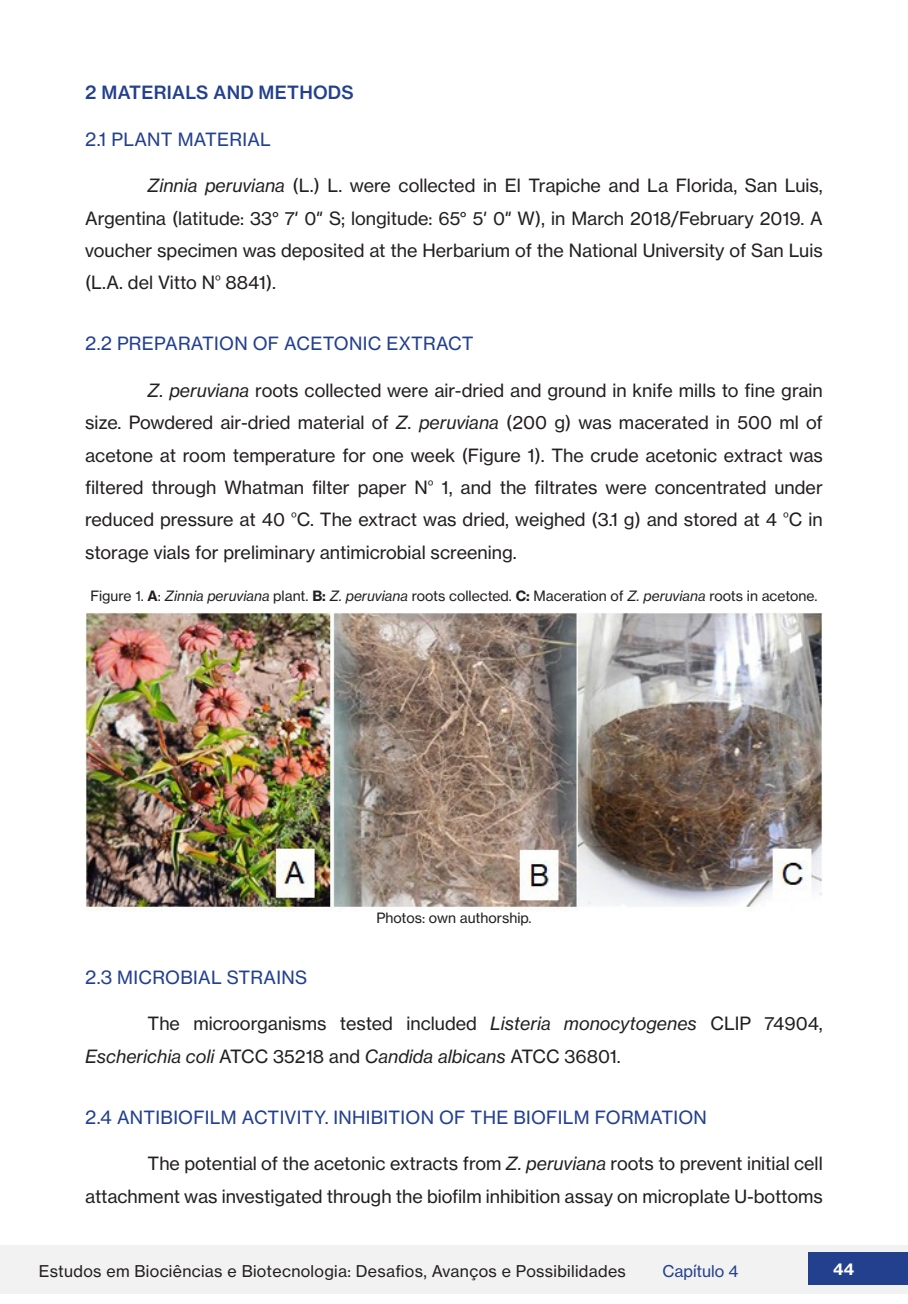
<style>
.page{position:relative;width:908px;height:1304px;background:#fff}
.page>*{position:absolute;margin:0;border:0;box-sizing:border-box;transform-origin:0 0}
.CORPO_DO_TEXTO_ATUAL{font:18px/32.4px "N Haas Grotesk TX Pro 55 Rg";color:#231f20;text-align:justify}
.SUBTITULOS{font:18px "N Haas Grotesk TX Pro 55 Rg";letter-spacing:.015em;color:#23408f}
.TÍTULOS_DO_CORPO_DO{font:18px "N Haas Grotesk TX Pro 65 Md";letter-spacing:.015em;color:#23408f}
.t1{font:16px "N Haas Grotesk TX Pro 55 Rg";letter-spacing:.02em;color:#231f20}
.t2{font:16px "N Haas Grotesk TX Pro 55 Rg";color:#23408f}
.t3{font:16px "N Haas Grotesk TX Pro 75 Bd";color:#fff}
.LEGENDAS_DE_TABELAS{font:14px "N Haas Grotesk TX Pro 55 Rg";color:#231f20}
.s1{font-family:"N Haas Grotesk TX Pro 56 It"}
.s2{font-family:"N Haas Grotesk TX Pro 75 Bd"}
</style>
<div class="page">
<div style="left:0;top:1245px;width:907px;height:49px;background:#f2f2f2"></div>
<div style="left:808px;top:1252px;width:99px;height:33px;background:#23408f"></div>
<img style="left:85px;top:613px;width:737px;height:298px">
<p class="TÍTULOS_DO_CORPO_DO" style="left:85px;top:81px;width:270px">2 MATERIALS AND METHODS</p>
<p class="SUBTITULOS" style="left:85px;top:128px;width:187px">2.1 PLANT MATERIAL</p>
<p class="CORPO_DO_TEXTO_ATUAL" style="left:85px;top:169px;width:738px;text-indent:62px"><span class="s1">Zinnia peruviana</span> (L.) L. were collected in El Trapiche and La Florida, San Luis, Argentina (latitude: 33° 7′ 0″ S; longitude: 65° 5′ 0″ W), in March 2018/February 2019. A voucher specimen was deposited at the Herbarium of the National University of San Luis (L.A. del Vitto N<sup>º</sup> 8841).</p>
<p class="SUBTITULOS" style="left:85px;top:333px;width:389px">2.2 PREPARATION OF ACETONIC EXTRACT</p>
<p class="CORPO_DO_TEXTO_ATUAL" style="left:85px;top:374px;width:739px;text-indent:62px"><span class="s1">Z. peruviana</span> roots collected were air-dried and ground in knife mills to fine grain size. Powdered air-dried material of <span class="s1">Z. peruviana</span> (200 g) was macerated in 500 ml of acetone at room temperature for one week (Figure 1). The crude acetonic extract was filtered through Whatman filter paper N<sup>º</sup> 1, and the filtrates were concentrated under reduced pressure at 40 <sup>º</sup>C. The extract was dried, weighed (3.1 g) and stored at 4 <sup>º</sup>C in storage vials for preliminary antimicrobial screening.</p>
<p class="LEGENDAS_DE_TABELAS" style="left:90px;top:588px;width:728px">Figure 1. <span class="s2">A</span>: <span class="s1">Zinnia peruviana</span> plant. <span class="s2">B:</span> <span class="s1">Z. peruviana</span> roots collected. <span class="s2">C:</span> Maceration of <span class="s1">Z. peruviana</span> roots in acetone.</p>
<p class="LEGENDAS_DE_TABELAS" style="left:376px;top:909px;width:157px">Photos: own authorship.</p>
<p class="SUBTITULOS" style="left:85px;top:966px;width:223px">2.3 MICROBIAL STRAINS</p>
<p class="CORPO_DO_TEXTO_ATUAL" style="left:85px;top:1008px;width:739px;text-indent:62px">The microorganisms tested included <span class="s1">Listeria monocytogenes</span> CLIP 74904,<br><span class="s1">Escherichia coli</span> ATCC 35218 and <span class="s1">Candida albicans</span> ATCC 36801.</p>
<p class="SUBTITULOS" style="left:85px;top:1106px;width:623px">2.4 ANTIBIOFILM ACTIVITY. INHIBITION OF THE BIOFILM FORMATION</p>
<p class="CORPO_DO_TEXTO_ATUAL" style="left:85px;top:1147px;width:739px;text-align:right">The potential of the acetonic extracts from <span class="s1">Z. peruviana</span> roots to prevent initial cell attachment was investigated through the biofilm inhibition assay on microplate U-bottoms</p>
<p class="t1" style="left:39px;top:1261px;width:588px">Estudos em Biociências e Biotecnologia: Desafios, Avanços e Possibilidades</p>
<p class="t2" style="left:662px;top:1261px;width:78px">Capítulo 4</p>
<p class="t3" style="left:832px;top:1259px;width:23px">44</p>
</div>
